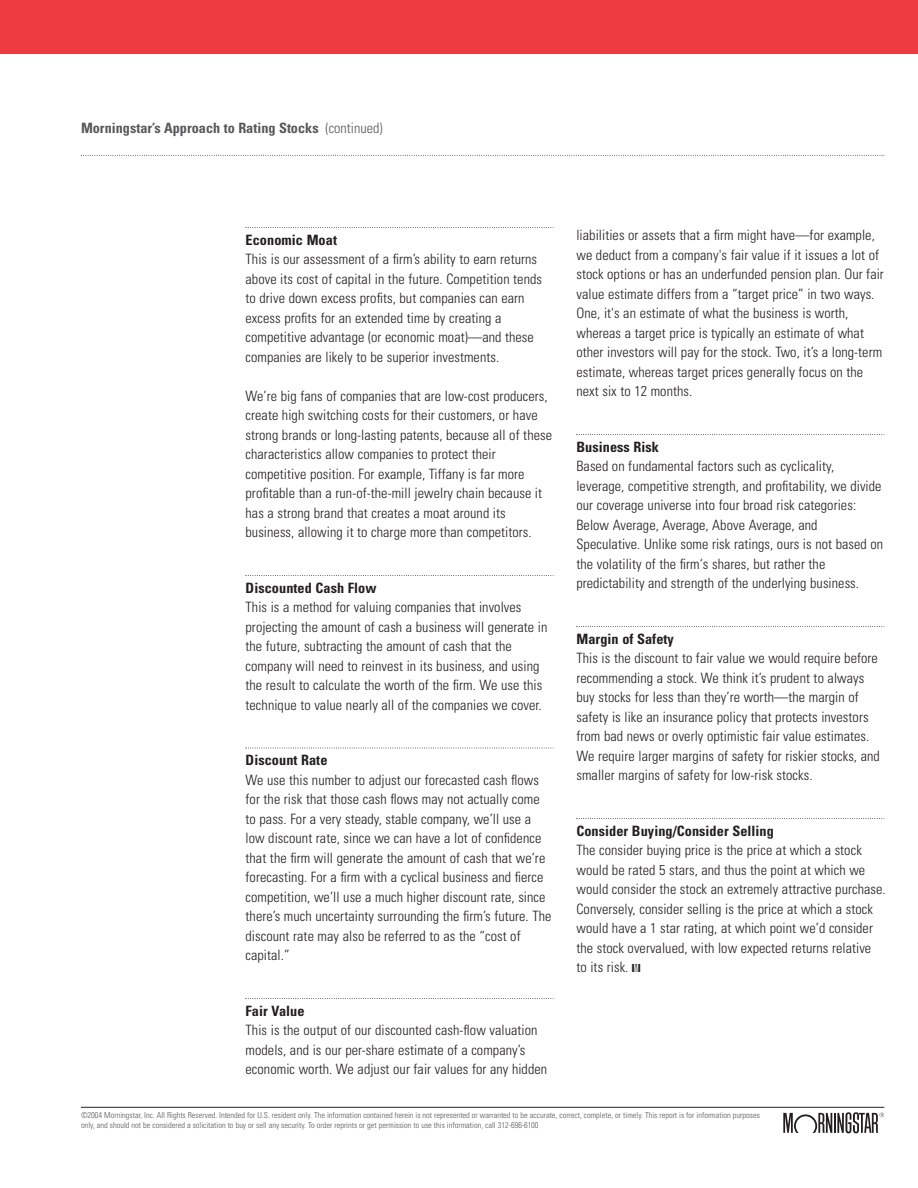
<style>
.page{position:relative;width:918px;height:1188px;background:#fff}
.page>*{position:absolute;margin:0;border:0;box-sizing:border-box;transform-origin:0 0}
.t1{font:300 condensed 14.25px/19.5px "Univers";letter-spacing:.005em;color:#231f20}
.t2{font:700 condensed 14.25px "Univers";letter-spacing:.005em;color:#231f20}
.t3{font:700 condensed 14.25px "Univers";color:#57585a}
.t4{font:300 condensed 8.25px/9.8px "Univers";color:#57585a}
.s1{font-weight:300}
</style>
<div class="page">
<div style="left:0;top:0;width:918px;height:54px;background:#ee3a41"></div>
<svg style="left:783px;top:1112px;width:101px;height:21px"></svg>
<hr style="left:81px;top:1107px;width:803px;height:1px;background:#231f20">
<svg style="left:246px;top:227px;width:308px;height:1px"></svg>
<svg style="left:246px;top:575px;width:308px;height:1px"></svg>
<svg style="left:246px;top:748px;width:308px;height:1px"></svg>
<svg style="left:246px;top:998px;width:308px;height:1px"></svg>
<svg style="left:576px;top:434px;width:309px;height:1px"></svg>
<svg style="left:576px;top:626px;width:309px;height:1px"></svg>
<svg style="left:576px;top:818px;width:309px;height:1px"></svg>
<svg style="left:81px;top:155px;width:804px;height:1px"></svg>
<p class="t3" style="left:81px;top:122px;width:303px">Morningstar’s Approach to Rating Stocks <span class="s1">(continued)</span></p>
<p class="t2" style="left:246px;top:234px;width:93px">Economic Moat</p>
<p class="t1" style="left:246px;top:251px;width:298px">This is our assessment of a firm’s ability to earn returns above its cost of capital in the future. Competition tends to drive down excess profits, but companies can earn excess profits for an extended time by creating a competitive advantage (or economic moat)—and these companies are likely to be superior investments.</p>
<p class="t1" style="left:246px;top:387px;width:308px">We’re big fans of companies that are low-cost producers, create high switching costs for their customers, or have strong brands or long-lasting patents, because all of these characteristics allow companies to protect their competitive position. For example, Tiffany is far more profitable than a run-of-the-mill jewelry chain because it has a strong brand that creates a moat around its business, allowing it to charge more than competitors.</p>
<p class="t2" style="left:246px;top:582px;width:132px">Discounted Cash Flow</p>
<p class="t1" style="left:246px;top:599px;width:303px">This is a method for valuing companies that involves projecting the amount of cash a business will generate in the future, subtracting the amount of cash that the company will need to reinvest in its business, and using the result to calculate the worth of the firm. We use this technique to value nearly all of the companies we cover.</p>
<p class="t2" style="left:246px;top:755px;width:83px">Discount Rate</p>
<p class="t1" style="left:246px;top:771px;width:307px">We use this number to adjust our forecasted cash flows for the risk that those cash flows may not actually come to pass. For a very steady, stable company, we’ll use a low discount rate, since we can have a lot of confidence that the firm will generate the amount of cash that we’re forecasting. For a firm with a cyclical business and fierce competition, we’ll use a much higher discount rate, since there’s much uncertainty surrounding the firm’s future. The discount rate may also be referred to as the “cost of capital.”</p>
<p class="t2" style="left:246px;top:1005px;width:60px">Fair Value</p>
<p class="t1" style="left:246px;top:1022px;width:303px">This is the output of our discounted cash-flow valuation models, and is our per-share estimate of a company’s economic worth. We adjust our fair values for any hidden</p>
<p class="t1" style="left:576px;top:227px;width:309px">liabilities or assets that a firm might have—for example, we deduct from a company's fair value if it issues a lot of stock options or has an underfunded pension plan. Our fair value estimate differs from a “target price” in two ways.<br>One, it's an estimate of what the business is worth, whereas a target price is typically an estimate of what other investors will pay for the stock. Two, it’s a long-term estimate, whereas target prices generally focus on the next six to 12 months.</p>
<p class="t2" style="left:576px;top:441px;width:84px">Business Risk</p>
<p class="t1" style="left:576px;top:458px;width:308px">Based on fundamental factors such as cyclicality, leverage, competitive strength, and profitability, we divide our coverage universe into four broad risk categories:<br>Below Average, Average, Above Average, and Speculative. Unlike some risk ratings, ours is not based on the volatility of the firm‘s shares, but rather the predictability and strength of the underlying business.</p>
<p class="t2" style="left:576px;top:633px;width:99px">Margin of Safety</p>
<p class="t1" style="left:576px;top:650px;width:305px">This is the discount to fair value we would require before recommending a stock. We think it’s prudent to always buy stocks for less than they’re worth—the margin of safety is like an insurance policy that protects investors from bad news or overly optimistic fair value estimates.<br>We require larger margins of safety for riskier stocks, and smaller margins of safety for low-risk stocks.</p>
<p class="t2" style="left:576px;top:825px;width:199px">Consider Buying/Consider Selling</p>
<p class="t1" style="left:576px;top:842px;width:311px">The consider buying price is the price at which a stock would be rated 5 stars, and thus the point at which we would consider the stock an extremely attractive purchase.<br>Conversely, consider selling is the price at which a stock would have a 1 star rating, at which point we’d consider the stock overvalued, with low expected returns relative<br>to its risk.</p>
<p class="t4" style="left:81px;top:1111px;width:680px">©2004 Morningstar, Inc. All Rights Reserved. Intended for U.S. resident only. The information contained herein is not represented or warranted to be accurate, correct, complete, or timely. This report is for information purposes only, and should not be considered a solicitation to buy or sell any security. To order reprints or get permission to use this information, call 312-696-6100</p>
</div>
